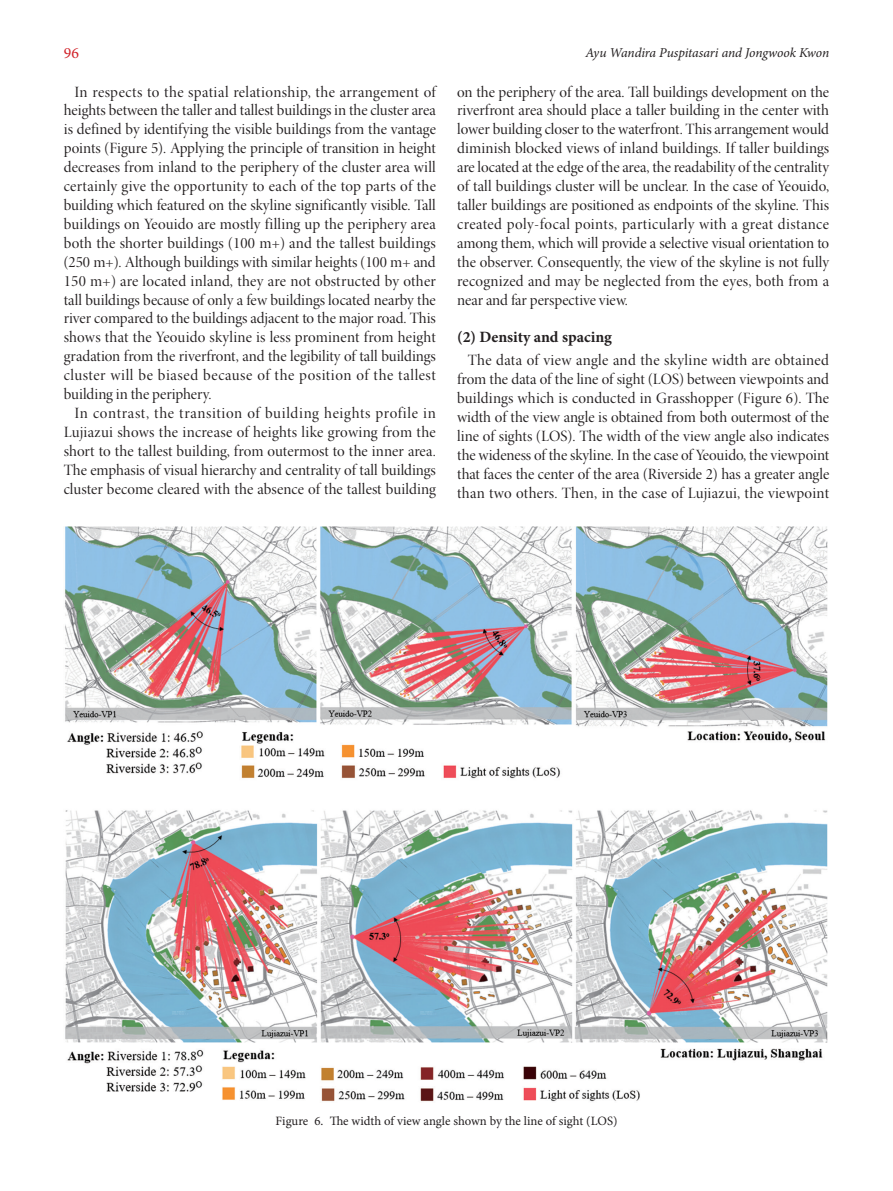
<style>
.page{position:relative;width:893px;height:1191px;background:#fff}
.page>*{position:absolute;margin:0;border:0;box-sizing:border-box;transform-origin:0 0}
.본문1{font:15.75px/18.9px "Minion Pro Disp";letter-spacing:.01em;color:#231f20;text-align:justify}
._1_1{font:700 15.75px "Minion Pro";color:#231f20}
.t1{font:15.75px "Minion Pro";color:#d1232a}
.t2{font:italic 13.5px "Minion Pro";letter-spacing:-.01em;color:#231f20}
.t3{font:12.75px "Minion Pro";color:#231f20}
</style>
<div class="page">
<img style="left:65px;top:527px;width:763px;height:575px">
<p class="t1" style="left:64px;top:43px;width:17px">96</p>
<p class="t2" style="left:585px;top:43px;width:245px">Ayu Wandira Puspitasari and Jongwook Kwon</p>
<p class="본문1" style="left:64px;top:82px;width:374px;text-indent:11px">In respects to the spatial relationship, the arrangement of heights between the taller and tallest buildings in the cluster area is defined by identifying the visible buildings from the vantage points (Figure 5). Applying the principle of transition in height decreases from inland to the periphery of the cluster area will certainly give the opportunity to each of the top parts of the building which featured on the skyline significantly visible. Tall buildings on Yeouido are mostly filling up the periphery area both the shorter buildings (100 m+) and the tallest buildings (250 m+). Although buildings with similar heights (100 m+ and 150 m+) are located inland, they are not obstructed by other tall buildings because of only a few buildings located nearby the river compared to the buildings adjacent to the major road. This shows that the Yeouido skyline is less prominent from height gradation from the riverfront, and the legibility of tall buildings cluster will be biased because of the position of the tallest building in the periphery.</p>
<p class="본문1" style="left:64px;top:404px;width:374px;text-indent:11px">In contrast, the transition of building heights profile in Lujiazui shows the increase of heights like growing from the short to the tallest building, from outermost to the inner area.<br>The emphasis of visual hierarchy and centrality of tall buildings cluster become cleared with the absence of the tallest building</p>
<p class="본문1" style="left:457px;top:82px;width:374px">on the periphery of the area. Tall buildings development on the riverfront area should place a taller building in the center with lower building closer to the waterfront. This arrangement would diminish blocked views of inland buildings. If taller buildings are located at the edge of the area, the readability of the centrality of tall buildings cluster will be unclear. In the case of Yeouido, taller buildings are positioned as endpoints of the skyline. This created poly-focal points, particularly with a great distance among them, which will provide a selective visual orientation to the observer. Consequently, the view of the skyline is not fully recognized and may be neglected from the eyes, both from a near and far perspective view.</p>
<p class="_1_1" style="left:457px;top:326px;width:156px">(2) Density and spacing</p>
<p class="본문1" style="left:457px;top:351px;width:374px;text-indent:11px">The data of view angle and the skyline width are obtained from the data of the line of sight (LOS) between viewpoints and buildings which is conducted in Grasshopper (Figure 6). The width of the view angle is obtained from both outermost of the line of sights (LOS). The width of the view angle also indicates the wideness of the skyline. In the case of Yeouido, the viewpoint that faces the center of the area (Riverside 2) has a greater angle than two others. Then, in the case of Lujiazui, the viewpoint</p>
<p class="t3" style="left:276px;top:1112px;width:343px">Figure 6. The width of view angle shown by the line of sight (LOS)</p>
</div>
